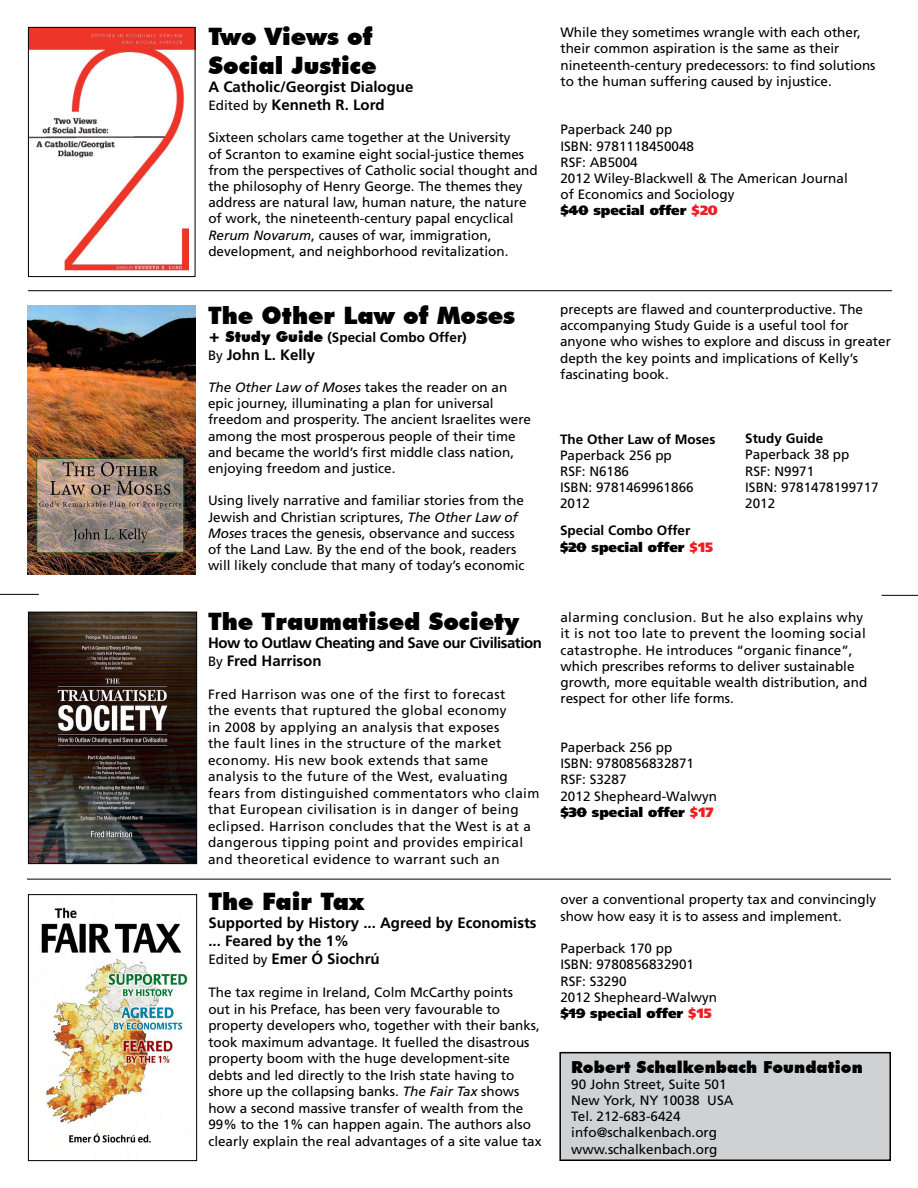
<style>
.page{position:relative;width:918px;height:1188px;background:#fff}
.page>*{position:absolute;margin:0;border:0;box-sizing:border-box;transform-origin:0 0}
.t1{font:900 24px/28.8px "Futura BT";color:#000}
.t2{font:900 16.5px "Futura BT";letter-spacing:.005em;color:#000}
.t3{font:700 15px/18px "Frutiger LT Std";color:#000}
.t4{font:700 15px/18px "Frutiger LT Std";letter-spacing:-.03em;color:#000}
.t5{font:13.5px/16.2px "Frutiger LT Std";color:#000}
.t6{font:13.5px/16.5px "Frutiger LT Std";letter-spacing:.025em;color:#000}
.t7{font:700 13.5px/16.2px "Frutiger LT Std";color:#000}
.s1{font-weight:400;font-size:13.5px}
.s2{font-style:italic}
.s3{font-family:"Futura BT";font-weight:900;font-size:15px}
.s4{font-weight:900}
.s5{font-weight:900;color:#ee1f24}
</style>
<div class="page">
<div style="left:560px;top:1053px;width:330px;height:107px;background:#cfd1d2"></div>
<div style="left:559px;top:1052px;width:332px;height:109px;border:2px solid #000"></div>
<img style="left:30px;top:614px;width:165px;height:248px">
<div style="left:28px;top:612px;width:169px;height:252px;border:1px solid #000"></div>
<svg style="left:560px;top:812px;width:27px;height:1px"></svg>
<img style="left:39px;top:907px;width:149px;height:236px">
<div style="left:28px;top:894px;width:169px;height:267px;border:1px solid #000"></div>
<svg style="left:560px;top:1013px;width:25px;height:1px"></svg>
<hr style="left:27px;top:879px;width:864px;height:1px;background:#000">
<img style="left:30px;top:29px;width:163px;height:242px">
<div style="left:28px;top:27px;width:167px;height:250px;border:1px solid #000"></div>
<svg style="left:560px;top:210px;width:28px;height:1px"></svg>
<hr style="left:28px;top:290px;width:864px;height:1px;background:#000">
<svg style="left:560px;top:547px;width:27px;height:1px"></svg>
<img style="left:28px;top:305px;width:167px;height:269px">
<hr style="left:0;top:594px;width:39px;height:1px;background:#000">
<hr style="left:882px;top:595px;width:36px;height:1px;background:#000">
<h1 class="t1" style="left:208px;top:24px;width:170px">Two Views of<br>Social Justice</h1>
<p class="t3" style="left:208px;top:78px;width:207px">A Catholic/Georgist Dialogue<br><span class="s1">Edited by</span> Kenneth R. Lord</p>
<p class="t5" style="left:208px;top:131px;width:331px">Sixteen scholars came together at the University<br>of Scranton to examine eight social-justice themes from the perspectives of Catholic social thought and the philosophy of Henry George. The themes they address are natural law, human nature, the nature of work, the nineteenth-century papal encyclical <span class="s2">Rerum Novarum</span>, causes of war, immigration, development, and neighborhood revitalization.</p>
<h1 class="t1" style="left:208px;top:302px;width:308px">The Other Law of Moses</h1>
<p class="t7" style="left:208px;top:329px;width:260px"><span class="s3">+ Study Guide</span> (Special Combo Offer)</p>
<p class="t3" style="left:208px;top:346px;width:109px"><span class="s1">By</span> John L. Kelly</p>
<p class="t5" style="left:208px;top:380px;width:325px"><span class="s2">The Other Law of Moses</span> takes the reader on an epic journey, illuminating a plan for universal freedom and prosperity. The ancient Israelites were among the most prosperous people of their time and became the world’s rst middle class nation, enjoying freedom and justice.</p>
<p class="t5" style="left:208px;top:494px;width:318px">Using lively narrative and familiar stories from the Jewish and Christian scriptures, <span class="s2">The Other Law of Moses</span> traces the genesis, observance and success of the Land Law. By the end of the book, readers will likely conclude that many of today’s economic</p>
<h1 class="t1" style="left:208px;top:609px;width:313px">The Traumatised Society</h1>
<p class="t4" style="left:208px;top:634px;width:335px">How to Outlaw Cheating and Save our Civilisation<br><span class="s1">By</span> Fred Harrison</p>
<p class="t6" style="left:208px;top:687px;width:333px">Fred Harrison was one of the first to forecast<br>the events that ruptured the global economy<br>in 2008 by applying an analysis that exposes<br>the fault lines in the structure of the market economy. His new book extends that same analysis to the future of the West, evaluating fears from distinguished commentators who claim that European civilisation is in danger of being eclipsed. Harrison concludes that the West is at a dangerous tipping point and provides empirical and theoretical evidence to warrant such an</p>
<h1 class="t1" style="left:208px;top:889px;width:157px">The Fair Tax</h1>
<p class="t3" style="left:208px;top:914px;width:330px">Supported by History ... Agreed by Economists ... Feared by the 1%<br><span class="s1">Edited by</span> Emer Ó Siochrú</p>
<p class="t5" style="left:208px;top:985px;width:335px">The tax regime in Ireland, Colm McCarthy points<br>out in his Preface, has been very favourable to property developers who, together with their banks, took maximum advantage. It fuelled the disastrous property boom with the huge development-site debts and led directly to the Irish state having to shore up the collapsing banks. <span class="s2">The Fair Tax</span> shows how a second massive transfer of wealth from the 99% to the 1% can happen again. The authors also clearly explain the real advantages of a site value tax</p>
<p class="t5" style="left:560px;top:25px;width:317px">While they sometimes wrangle with each other, their common aspiration is the same as their nineteenth-century predecessors: to nd solutions to the human suffering caused by injustice.</p>
<p class="t5" style="left:560px;top:123px;width:289px">Paperback 240 pp<br>ISBN: 9781118450048<br>RSF: AB5004<br>2012 Wiley-Blackwell &amp; The American Journal of Economics and Sociology<br><span class="s4">$40 special offer</span> <span class="s5">$20</span></p>
<p class="t5" style="left:560px;top:302px;width:332px">precepts are awed and counterproductive. The accompanying Study Guide is a useful tool for anyone who wishes to explore and discuss in greater depth the key points and implications of Kelly’s fascinating book.</p>
<p class="t7" style="left:560px;top:431px;width:157px">The Other Law of Moses</p>
<p class="t5" style="left:560px;top:448px;width:135px">Paperback 256 pp<br>RSF: N6186<br>ISBN: 9781469961866<br>2012</p>
<p class="t7" style="left:560px;top:523px;width:155px">Special Combo Offer <span class="s4">$20 special offer</span> <span class="s5">$15</span></p>
<p class="t7" style="left:745px;top:431px;width:80px">Study Guide</p>
<p class="t5" style="left:745px;top:448px;width:135px">Paperback 38 pp<br>RSF: N9971<br>ISBN: 9781478199717<br>2012</p>
<p class="t5" style="left:560px;top:610px;width:308px">alarming conclusion. But he also explains why it is not too late to prevent the looming social catastrophe. He introduces “organic nance”, which prescribes reforms to deliver sustainable growth, more equitable wealth distribution, and respect for other life forms.</p>
<p class="t5" style="left:560px;top:740px;width:158px">Paperback 256 pp<br>ISBN: 9780856832871<br>RSF: S3287<br>2012 Shepheard-Walwyn <span class="s4">$30 special offer</span> <span class="s5">$17</span></p>
<p class="t5" style="left:560px;top:892px;width:317px">over a conventional property tax and convincingly show how easy it is to assess and implement.</p>
<p class="t5" style="left:560px;top:942px;width:158px">Paperback 170 pp<br>ISBN: 9780856832901<br>RSF: S3290<br>2012 Shepheard-Walwyn <span class="s4">$19 special offer</span> <span class="s5">$15</span></p>
<p class="t2" style="left:571px;top:1060px;width:293px">Robert Schalkenbach Foundation</p>
<p class="t5" style="left:571px;top:1077px;width:164px">90 John Street, Suite 501<br>New York, NY 10038 USA<br>Tel. 212-683-6424 info@schalkenbach.org www.schalkenbach.org</p>
</div>
